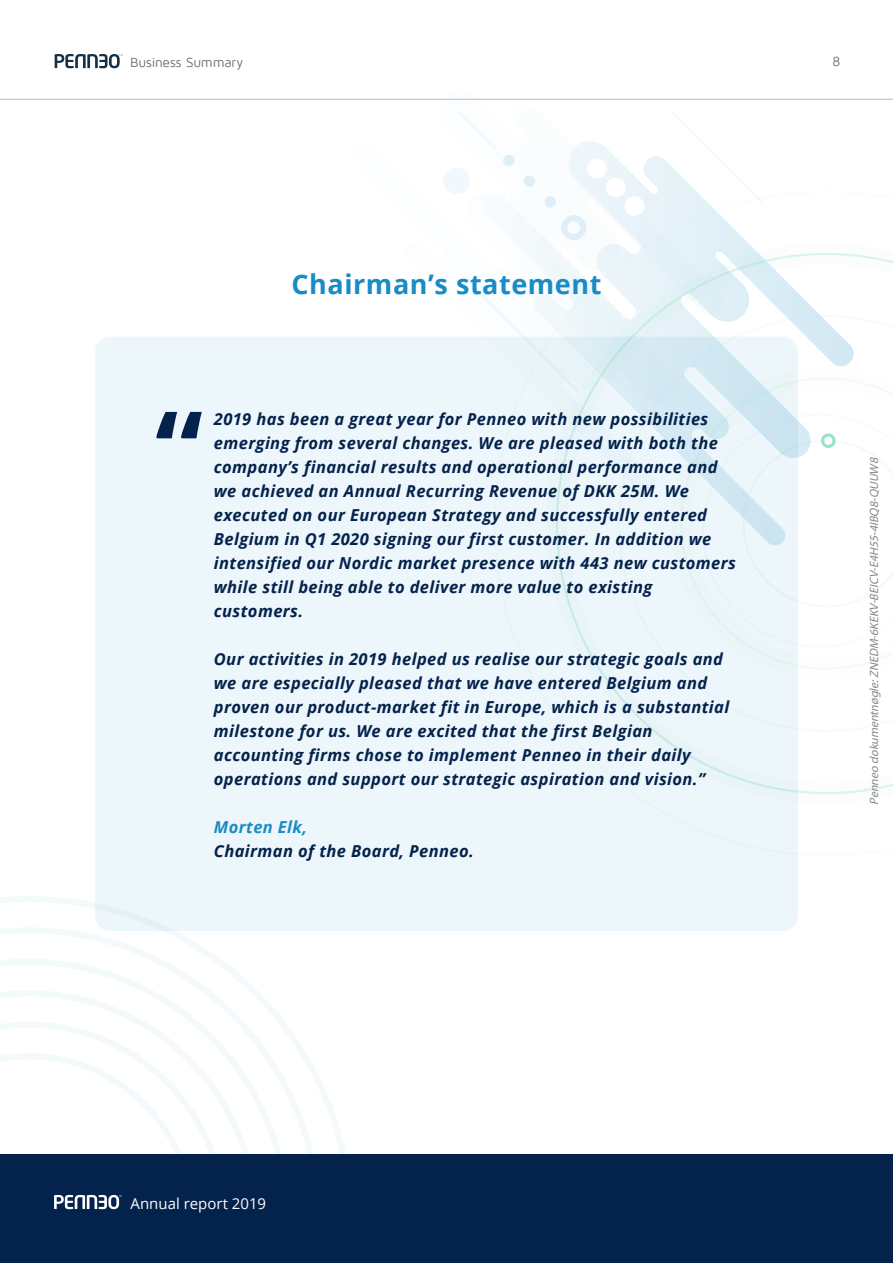
<style>
.page{position:relative;width:893px;height:1263px;background:#fff}
.page>*{position:absolute;margin:0;border:0;box-sizing:border-box;transform-origin:0 0}
.t1{font:700 108px "Open Sans";color:#03224c}
.t2{font:700 27px "Open Sans";letter-spacing:.02em;color:#198cc5}
.t3{font:italic 700 16.5px/24px "Open Sans";letter-spacing:.025em;color:#03224c}
.t4{font:italic 700 16.5px "Open Sans";letter-spacing:.025em;color:#198cc5}
.t5{font:15px "Open Sans";color:#fff}
.t6{font:13.5px "Maven Pro";letter-spacing:-.015em;color:#6d6e71}
.t7{font:italic 12px "Myriad Pro";color:#888}
</style>
<div class="page">
<svg style="left:0;top:896px;width:345px;height:258px"></svg>
<svg style="left:0;top:927px;width:321px;height:227px"></svg>
<svg style="left:259px;top:959px;width:31px;height:94px"></svg>
<svg style="left:0;top:945px;width:259px;height:108px"></svg>
<svg style="left:507px;top:141px;width:163px;height:50px"></svg>
<svg style="left:458px;top:111px;width:38px;height:38px"></svg>
<svg style="left:606px;top:177px;width:38px;height:14px"></svg>
<div style="left:587px;top:159px;width:20px;height:19px;background:#fff;border-radius:10px"></div>
<svg style="left:503px;top:155px;width:33px;height:32px"></svg>
<svg style="left:670px;top:165px;width:26px;height:26px"></svg>
<svg style="left:463px;top:276px;width:31px;height:33px"></svg>
<div style="left:443px;top:168px;width:27px;height:26px;background:#f2f8fb;border-radius:50%"></div>
<svg style="left:494px;top:191px;width:267px;height:146px"></svg>
<svg style="left:547px;top:244px;width:346px;height:550px"></svg>
<svg style="left:798px;top:414px;width:95px;height:234px"></svg>
<div style="left:0;top:1154px;width:893px;height:109px;background:#03224c"></div>
<svg style="left:0;top:1053px;width:295px;height:157px"></svg>
<hr style="left:0;top:99px;width:893px;height:1px;background:#bcbdc0">
<svg style="left:55px;top:54px;width:67px;height:14px"></svg>
<div style="left:95px;top:337px;width:703px;height:594px;background:#edf6fa;border-radius:15px"></div>
<p class="t6" style="left:130px;top:58px;width:114px">Business Summary</p>
<p class="t6" style="left:832px;top:57px;width:9px">8</p>
<h2 class="t2" style="left:291px;top:274px;width:311px">Chairman’s statement</h2>
<h1 class="t1" style="left:155px;top:406px;width:50px">“</h1>
<p class="t3" style="left:214px;top:408px;width:524px">2019 has been a great year for Penneo with new possibilities emerging from several changes. We are pleased with both the company’s financial results and operational performance and we achieved an Annual Recurring Revenue of DKK 25M. We executed on our European Strategy and successfully entered Belgium in Q1 2020 signing our first customer. In addition we intensified our Nordic market presence with 443 new customers while still being able to deliver more value to existing customers.</p>
<p class="t3" style="left:214px;top:648px;width:517px">Our activities in 2019 helped us realise our strategic goals and we are especially pleased that we have entered Belgium and proven our product-market fit in Europe, which is a substantial milestone for us. We are excited that the first Belgian accounting firms chose to implement Penneo in their daily operations and support our strategic aspiration and vision.”</p>
<p class="t4" style="left:214px;top:820px;width:95px">Morten Elk,</p>
<p class="t3" style="left:214px;top:840px;width:262px">Chairman of the Board, Penneo.</p>
<p class="t7" style="left:869px;top:805px;width:350px;rotate:-90deg">Penneo dokumentnøgle:ZNEDM-6KEKV-BEICV-E4H55-4IBQ8-QUUW8</p>
<p class="t5" style="left:131px;top:1197px;width:137px">Annual report 2019</p>
</div>
